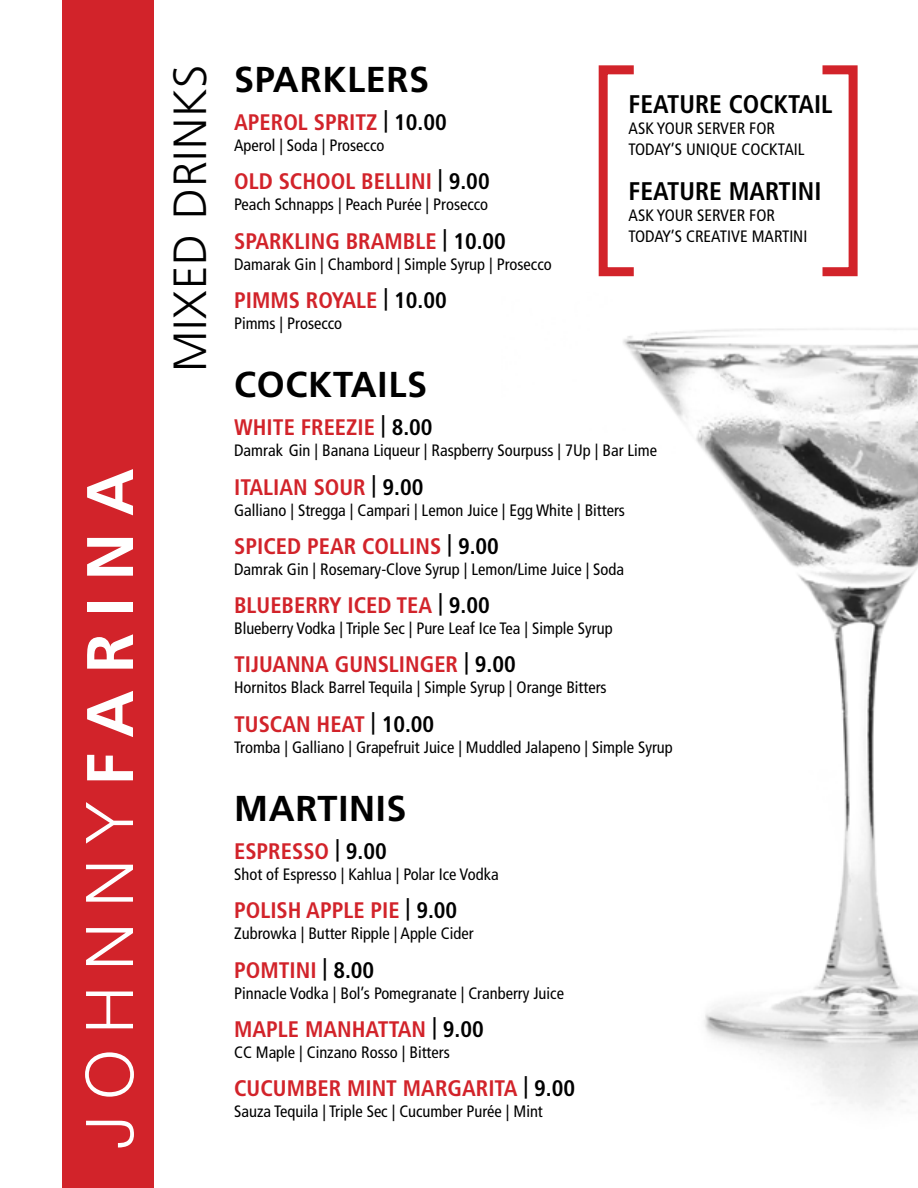
<style>
.page{position:relative;width:918px;height:1188px;background:#fff}
.page>*{position:absolute;margin:0;border:0;box-sizing:border-box;transform-origin:0 0}
.t1{font:300 46.5px "Frutiger LT Std";letter-spacing:.02em;color:#000}
.t2{font:700 36px "Frutiger LT Std";letter-spacing:.02em;color:#000}
.t3{font:700 condensed 25.5px "Frutiger LT Std";color:#000}
.t4{font:700 condensed 22.5px "Frutiger LT Std";color:#d2232a}
.t5{font:700 condensed 22.5px "Frutiger LT Std";color:#000}
.t6{font:condensed 16.5px/21px "Frutiger LT Std";color:#000}
.s1{color:#000}
</style>
<div class="page">
<div style="left:63px;top:0;width:91px;height:1188px;background:#d2232a"></div>
<svg style="left:86px;top:1121px;width:48px;height:27px"></svg>
<svg style="left:85px;top:1052px;width:49px;height:45px"></svg>
<svg style="left:86px;top:992px;width:47px;height:36px"></svg>
<svg style="left:86px;top:928px;width:47px;height:37px"></svg>
<svg style="left:86px;top:865px;width:47px;height:37px"></svg>
<svg style="left:86px;top:802px;width:47px;height:42px"></svg>
<svg style="left:87px;top:755px;width:46px;height:25px"></svg>
<svg style="left:87px;top:691px;width:46px;height:46px"></svg>
<svg style="left:87px;top:634px;width:46px;height:35px"></svg>
<div style="left:87px;top:602px;width:46px;height:9px;background:#fff"></div>
<svg style="left:87px;top:538px;width:46px;height:38px"></svg>
<svg style="left:87px;top:469px;width:46px;height:46px"></svg>
<img style="left:623px;top:329px;width:295px;height:779px">
<div style="left:599px;top:65px;width:39px;height:211px;border:9px solid #d2232a"></div>
<div style="left:818px;top:65px;width:40px;height:211px;border:9px solid #d2232a"></div>
<h1 class="t1" style="left:164px;top:372px;width:309px;rotate:-90deg">mixed drinks</h1>
<h2 class="t2" style="left:234px;top:58px;width:197px">SPARKLERS</h2>
<h3 class="t3" style="left:629px;top:89px;width:14px">FEATURE</h3>
<h3 class="t3" style="left:729px;top:89px;width:14px">COCKTAIL</h3>
<p class="t6" style="left:629px;top:118px;width:178px">Ask your server for today’s uniq ue cocktail</p>
<h3 class="t3" style="left:629px;top:176px;width:14px">FEATURE</h3>
<h3 class="t3" style="left:729px;top:176px;width:14px">MARTINI</h3>
<p class="t6" style="left:629px;top:205px;width:178px">Ask your server for today’s creative martini</p>
<h3 class="t4" style="left:234px;top:109px;width:14px">APEROL</h3>
<h3 class="t4" style="left:314px;top:109px;width:12px">SPRITZ</h3>
<h3 class="t5" style="left:383px;top:109px;width:65px">| 10.00</h3>
<p class="t6" style="left:234px;top:135px;width:152px">Aperol | Soda | Prosecco</p>
<h3 class="t4" style="left:234px;top:168px;width:59px">OLD SCHOOL</h3>
<h3 class="t4" style="left:361px;top:168px;width:11px">BELLINI</h3>
<h3 class="t5" style="left:438px;top:168px;width:53px">| 9.00</h3>
<p class="t6" style="left:234px;top:194px;width:256px">Peach Schnapps | Peach Purée | Prosecco</p>
<h3 class="t4" style="left:234px;top:227px;width:273px">SPARKLING BRAMBLE <span class="s1">| 10.00</span></h3>
<p class="t6" style="left:234px;top:253px;width:319px">Damarak Gin | Chambord | Simple Syrup | Prosecco</p>
<h3 class="t4" style="left:234px;top:287px;width:214px">PIMMS ROYALE <span class="s1">| 10.00</span></h3>
<p class="t6" style="left:234px;top:313px;width:110px">Pimms | Prosecco</p>
<h2 class="t2" style="left:234px;top:363px;width:194px">COCKTAILS</h2>
<h3 class="t4" style="left:234px;top:414px;width:13px">WHITE</h3>
<h3 class="t4" style="left:301px;top:414px;width:12px">FREEZIE</h3>
<h3 class="t5" style="left:381px;top:414px;width:53px">| 8.00</h3>
<p class="t6" style="left:234px;top:440px;width:425px">Damrak Gin | Banana Liqueur | Raspberry Sourpuss | 7Up | Bar Lime</p>
<h3 class="t4" style="left:234px;top:473px;width:191px">ITALIAN SOUR <span class="s1">| 9.00</span></h3>
<p class="t6" style="left:234px;top:499px;width:392px">Galliano | Stregga | Campari | Lemon Juice | Egg White | Bitters</p>
<h3 class="t4" style="left:234px;top:533px;width:266px">SPICED PEAR COLLINS <span class="s1">| 9.00</span></h3>
<p class="t6" style="left:234px;top:559px;width:392px">Damrak Gin | Rosemary-Clove Syrup | Lemon/Lime Juice | Soda</p>
<h3 class="t4" style="left:234px;top:592px;width:257px">BLUEBERRY ICED TEA <span class="s1">| 9.00</span></h3>
<p class="t6" style="left:234px;top:618px;width:380px">Blueberry Vodka | Triple Sec | Pure Leaf Ice Tea | Simple Syrup</p>
<h3 class="t4" style="left:234px;top:651px;width:283px">TIJUANNA GUNSLINGER <span class="s1">| 9.00</span></h3>
<p class="t6" style="left:234px;top:677px;width:374px">Hornitos Black Barrel Tequila | Simple Syrup | Orange Bitters</p>
<h3 class="t4" style="left:234px;top:710px;width:202px">TUSCAN HEAT <span class="s1">| 10.00</span></h3>
<p class="t6" style="left:234px;top:736px;width:440px">Tromba | Galliano | Grapefruit Juice | Muddled Jalapeno | Simple Syrup</p>
<h2 class="t2" style="left:234px;top:787px;width:174px">MARTINIS</h2>
<h3 class="t4" style="left:234px;top:838px;width:13px">ESPRESSO</h3>
<h3 class="t5" style="left:335px;top:838px;width:53px">| 9.00</h3>
<p class="t6" style="left:234px;top:864px;width:266px">Shot of Espresso | Kahlua | Polar Ice Vodka</p>
<h3 class="t4" style="left:234px;top:897px;width:225px">POLISH APPLE PIE <span class="s1">| 9.00</span></h3>
<p class="t6" style="left:234px;top:923px;width:241px">Zubrowka | Butter Ripple | Apple Cider</p>
<h3 class="t4" style="left:234px;top:956px;width:13px">POMTINI</h3>
<h3 class="t5" style="left:323px;top:956px;width:53px">| 8.00</h3>
<p class="t6" style="left:234px;top:982px;width:331px">Pinnacle Vodka | Bol’s Pomegranate | Cranberry Juice</p>
<h3 class="t4" style="left:234px;top:1016px;width:251px">MAPLE MANHATTAN <span class="s1">| 9.00</span></h3>
<p class="t6" style="left:234px;top:1042px;width:217px">CC Maple | Cinzano Rosso | Bitters</p>
<h3 class="t4" style="left:234px;top:1075px;width:343px">CUCUMBER MINT MARGARITA <span class="s1">| 9.00</span></h3>
<p class="t6" style="left:234px;top:1101px;width:310px">Sauza Tequila | Triple Sec | Cucumber Purée | Mint</p>
</div>
